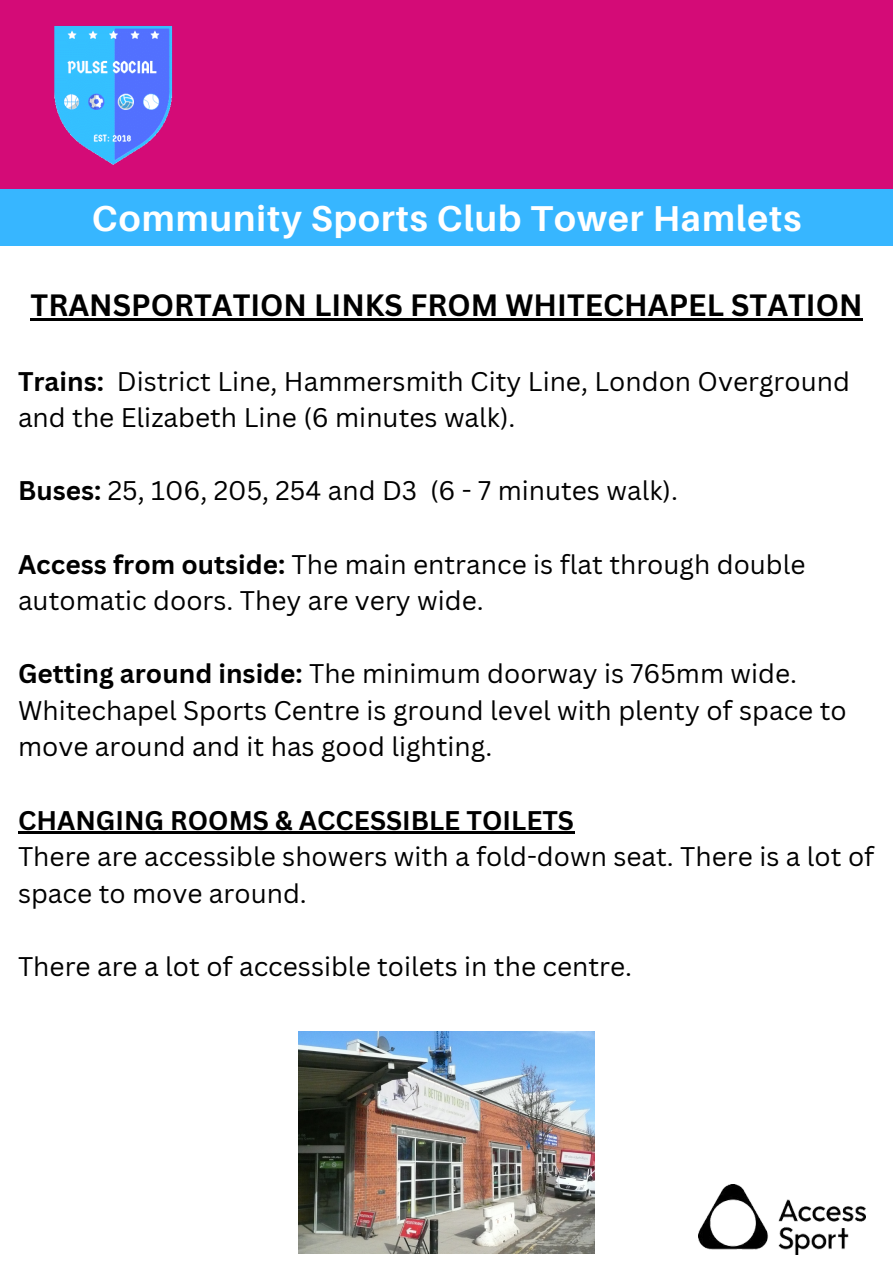
<style>
.page{position:relative;width:893px;height:1263px;background:#fff}
.page>*{position:absolute;margin:0;border:0;box-sizing:border-box;transform-origin:0 0}
.t1{font:700 36px "Aileron";letter-spacing:.03em;color:#fff}
.t2{font:700 30px "Canva Sans";color:#000}
.t3{font:26.25px/36.6px "Canva Sans";color:#000}
.t4{font:700 26.25px "Canva Sans";color:#000}
.s1{font-weight:700}
</style>
<div class="page">
<div style="left:0;top:0;width:893px;height:206px;background:#d40b77"></div>
<img style="left:54px;top:25px;width:119px;height:140px">
<div style="left:0;top:189px;width:893px;height:57px;background:#37b6ff"></div>
<hr style="left:31px;top:318px;width:831px;height:3px;background:#000">
<hr style="left:18px;top:831px;width:556px;height:2px;background:#000">
<img style="left:299px;top:1031px;width:295px;height:222px">
<img style="left:698px;top:1185px;width:168px;height:69px">
<h1 class="t1" style="left:92px;top:196px;width:711px">Community Sports Club Tower Hamlets</h1>
<p class="t2" style="left:31px;top:284px;width:833px">TRANSPORTATION LINKS FROM WHITECHAPEL STATION</p>
<p class="t3" style="left:18px;top:362px;width:833px"><span class="s1">Trains:</span> District Line, Hammersmith City Line, London Overground and the Elizabeth Line (6 minutes walk).</p>
<p class="t3" style="left:18px;top:472px;width:661px"><span class="s1">Buses:</span> 25, 106, 205, 254 and D3 (6 - 7 minutes walk).</p>
<p class="t3" style="left:18px;top:545px;width:789px"><span class="s1">Access from outside:</span> The main entrance is flat through double automatic doors. They are very wide.</p>
<p class="t3" style="left:18px;top:655px;width:830px"><span class="s1">Getting around inside:</span> The minimum doorway is 765mm wide.<br>Whitechapel Sports Centre is ground level with plenty of space to move around and it has good lighting.</p>
<p class="t4" style="left:18px;top:801px;width:557px">CHANGING ROOMS &amp; ACCESSIBLE TOILETS</p>
<p class="t3" style="left:18px;top:838px;width:858px">There are accessible showers with a fold-down seat. There is a lot of space to move around.</p>
<p class="t3" style="left:18px;top:947px;width:615px">There are a lot of accessible toilets in the centre.</p>
</div>
